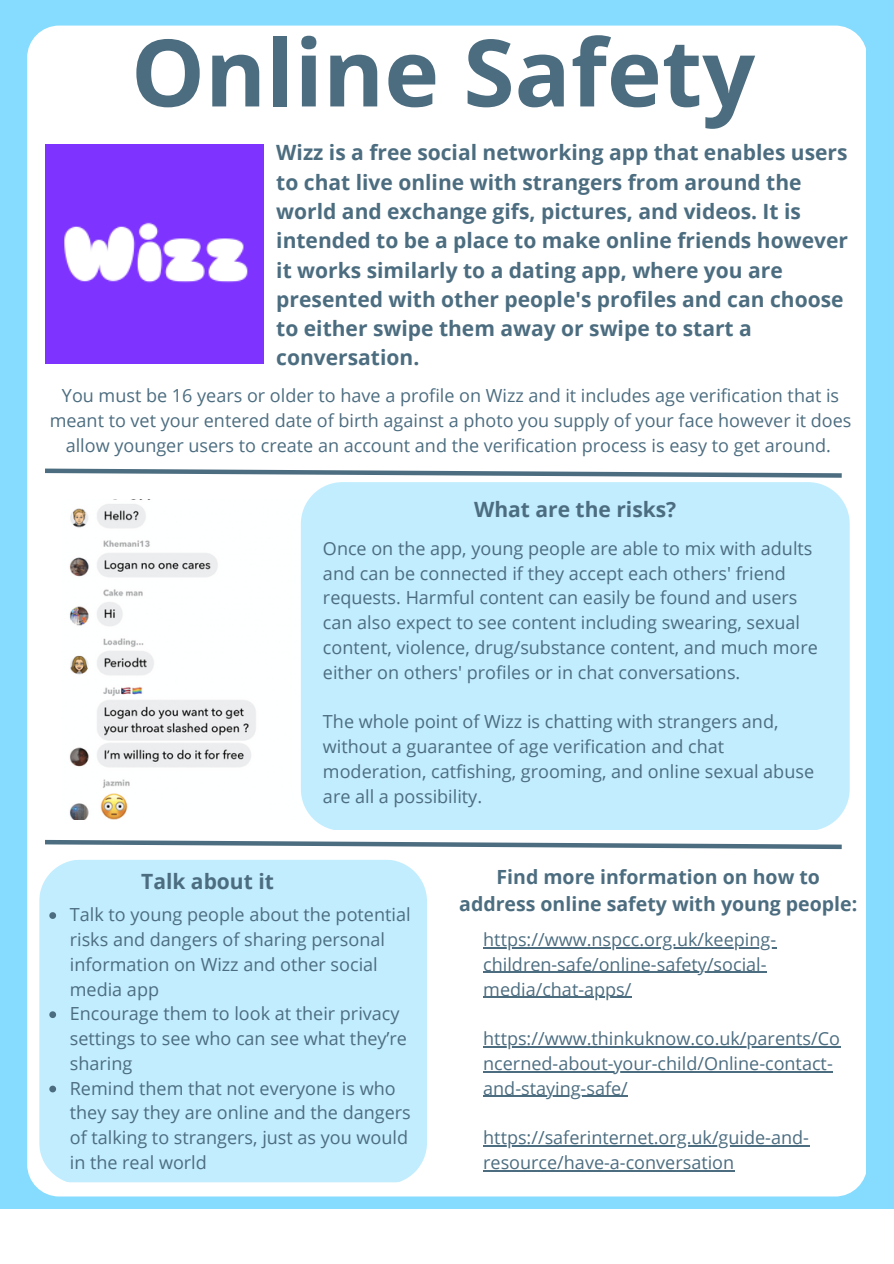
<style>
.page{position:relative;width:894px;height:1264px;background:#fff}
.page>*{position:absolute;margin:0;border:0;box-sizing:border-box;transform-origin:0 0}
.t1{font:700 93px "Open Sans";color:#4c6d80}
.t2{font:700 21px/29.2px "Open Sans";color:#4c6d80}
.t3{font:700 19.5px/27px "Open Sans";color:#4c6d80;text-align:center}
.t4{font:18px/24.8px "Open Sans";color:#4c6d80}
</style>
<div class="page">
<div style="left:0;top:0;width:893px;height:1263px;background:#85dcfe"></div>
<div style="left:0;top:1208px;width:893px;height:55px;background:#fff"></div>
<div style="left:27px;top:26px;width:838px;height:1170px;background:#fff;border-radius:32px"></div>
<img style="left:69px;top:499px;width:187px;height:320px">
<div style="left:301px;top:482px;width:548px;height:348px;background:#c2edfe"></div>
<img style="left:45px;top:145px;width:218px;height:218px">
<svg style="left:45px;top:839px;width:797px;height:11px"></svg>
<svg style="left:45px;top:468px;width:797px;height:10px"></svg>
<div style="left:39px;top:860px;width:388px;height:322px;background:#c2edfe"></div>
<svg style="left:49px;top:912px;width:7px;height:6px"></svg>
<svg style="left:49px;top:1011px;width:7px;height:7px"></svg>
<svg style="left:49px;top:1085px;width:7px;height:7px"></svg>
<hr style="left:483px;top:947px;width:293px;height:1px;background:#4c6d80">
<hr style="left:483px;top:971px;width:283px;height:2px;background:#4c6d80">
<hr style="left:483px;top:996px;width:148px;height:1px;background:#4c6d80">
<hr style="left:483px;top:1046px;width:357px;height:1px;background:#4c6d80">
<hr style="left:483px;top:1071px;width:349px;height:1px;background:#4c6d80">
<hr style="left:483px;top:1095px;width:145px;height:1px;background:#4c6d80">
<hr style="left:483px;top:1145px;width:326px;height:1px;background:#4c6d80">
<hr style="left:483px;top:1170px;width:251px;height:1px;background:#4c6d80">
<h1 class="t1" style="left:131px;top:7px;width:625px">Online Safety</h1>
<p class="t2" style="left:276px;top:138px;width:573px">Wizz is a free social networking app that enables users to chat live online with strangers from around the world and exchange gifs, pictures, and videos. It is intended to be a place to make online friends however it works similarly to a dating app, where you are presented with other people's profiles and can choose to either swipe them away or swipe to start a conversation.</p>
<p class="t4" style="left:50px;top:382px;width:803px;text-align:center">You must be 16 years or older to have a profile on Wizz and it includes age verification that is meant to vet your entered date of birth against a photo you supply of your face however it does allow younger users to create an account and the verification process is easy to get around.</p>
<p class="t2" style="left:474px;top:494px;width:204px">What are the risks?</p>
<p class="t4" style="left:323px;top:535px;width:496px">Once on the app, young people are able to mix with adults and can be connected if they accept each others' friend requests. Harmful content can easily be found and users can also expect to see content including swearing, sexual content, violence, drug/substance content, and much more either on others' profiles or in chat conversations.</p>
<p class="t4" style="left:323px;top:709px;width:492px">The whole point of Wizz is chatting with strangers and, without a guarantee of age verification and chat moderation, catfishing, grooming, and online sexual abuse are all a possibility.</p>
<p class="t2" style="left:141px;top:866px;width:134px">Talk about it</p>
<p class="t3" style="left:459px;top:862px;width:399px">Find more information on how to address online safety with young people:</p>
<p class="t4" style="left:483px;top:926px;width:294px">https://www.nspcc.org.uk/keeping&shy;children-safe/online-safety/social&shy;media/chat-apps/</p>
<p class="t4" style="left:483px;top:1025px;width:358px">https://www.thinkuknow.co.uk/parents/Co ncerned-about-your-child/Online-contact&shy;and-staying-safe/</p>
<p class="t4" style="left:483px;top:1124px;width:327px">https://saferinternet.org.uk/guide-and&shy;resource/have-a-conversation</p>
<p class="t4" style="left:70px;top:901px;width:342px">Talk to young people about the potential risks and dangers of sharing personal information on Wizz and other social media app<br>Encourage them to look at their privacy settings to see who can see what they’re sharing<br>Remind them that not everyone is who they say they are online and the dangers of talking to strangers, just as you would in the real world</p>
</div>
